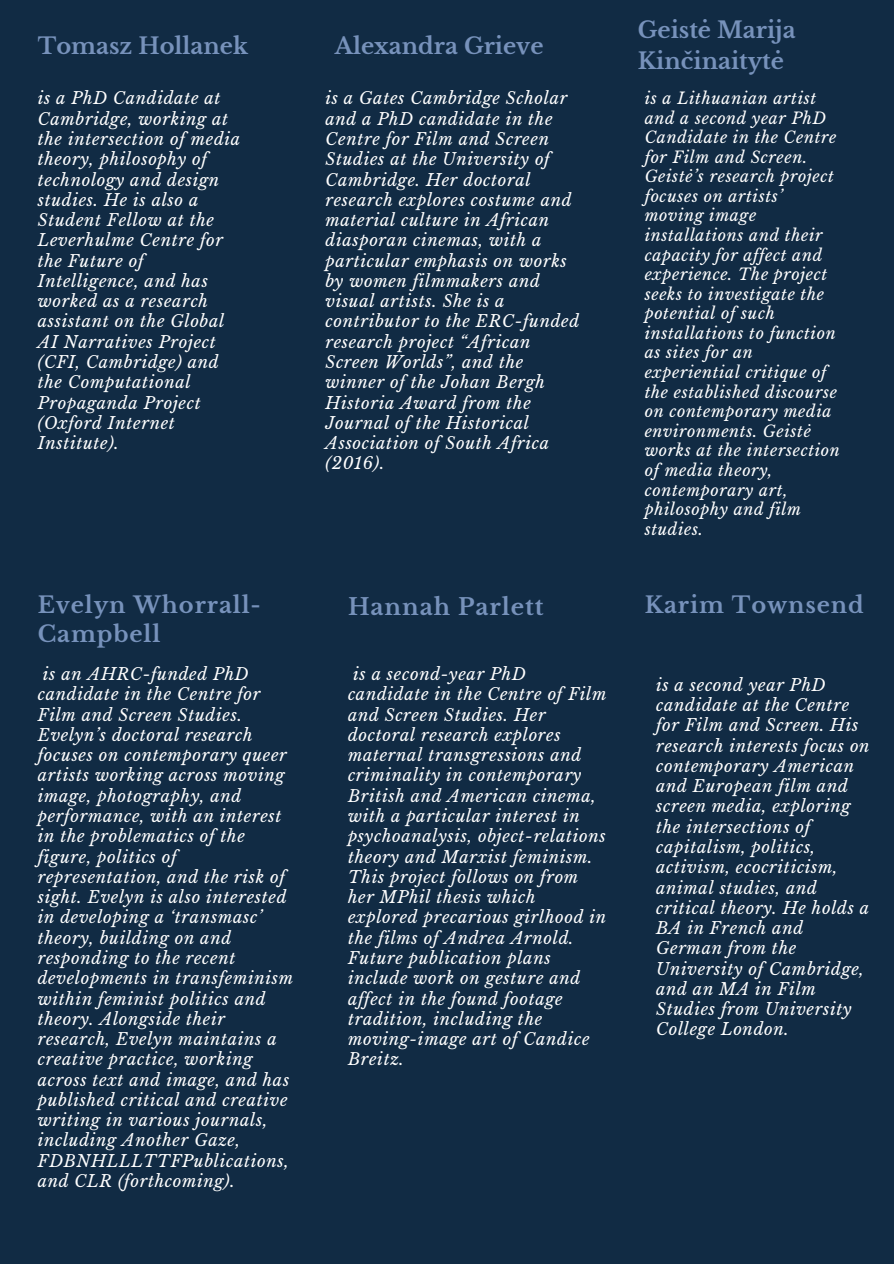
<style>
.page{position:relative;width:894px;height:1264px;background:#fff}
.page>*{position:absolute;margin:0;border:0;box-sizing:border-box;transform-origin:0 0}
.t1{font:700 22.95px "Libre Baskerville";letter-spacing:.04em;color:#7792bb}
.t2{font:700 22.5px/31.5px "Libre Baskerville";color:#7792bb}
.t3{font:700 22.5px "Libre Baskerville";letter-spacing:.04em;color:#7792bb}
.t4{font:italic 16.5px/20.2px "Libre Baskerville";letter-spacing:.04em;color:#fff}
.t5{font:italic 15.9px/19.5px "Libre Baskerville";letter-spacing:.04em;color:#fff}
</style>
<div class="page">
<div style="left:0;top:0;width:893px;height:1263px;background:#112b44"></div>
<h2 class="t2" style="left:38px;top:30px;width:212px">Tomasz Hollanek</h2>
<h2 class="t2" style="left:335px;top:30px;width:210px">Alexandra Grieve</h2>
<h2 class="t2" style="left:637px;top:14px;width:159px">Geistė Marija<br>Kinčinaitytė</h2>
<p class="t4" style="left:38px;top:88px;width:204px">is a PhD Candidate at<br>Cambridge, working at the intersection of media theory, philosophy of technology and design studies. He is also a<br>Student Fellow at the<br>Leverhulme Centre for the Future of<br>Intelligence, and has worked as a research assistant on the Global<br>AI Narratives Project (CFI, Cambridge) and the Computational<br>Propaganda Project (Oxford Internet<br>Institute).</p>
<p class="t5" style="left:644px;top:89px;width:197px">is a Lithuanian artist and a second year PhD<br>Candidate in the Centre for Film and Screen.<br>Geistė’s research project focuses on artists’ moving image installations and their capacity for affect and experience. The project seeks to investigate the potential of such installations to function as sites for an experiential critique of the established discourse on contemporary media environments. Geistė works at the intersection of media theory, contemporary art, philosophy and film studies.</p>
<p class="t4" style="left:325px;top:88px;width:255px">is a Gates Cambridge Scholar and a PhD candidate in the<br>Centre for Film and Screen<br>Studies at the University of<br>Cambridge. Her doctoral research explores costume and material culture in African diasporan cinemas, with a particular emphasis on works by women filmmakers and visual artists. She is a contributor to the ERC-funded research project “African<br>Screen Worlds”, and the winner of the Johan Bergh<br>Historia Award from the<br>Journal of the Historical<br>Association of South Africa (2016).</p>
<h2 class="t3" style="left:38px;top:591px;width:225px">Evelyn Whorrall-</h2>
<h1 class="t1" style="left:348px;top:592px;width:197px">Hannah Parlett</h1>
<h2 class="t3" style="left:644px;top:591px;width:220px">Karim Townsend</h2>
<h2 class="t3" style="left:38px;top:620px;width:124px">Campbell</h2>
<p class="t4" style="left:38px;top:664px;width:257px;text-indent:5px">is an AHRC-funded PhD candidate in the Centre for<br>Film and Screen Studies.<br>Evelyn’s doctoral research focuses on contemporary queer artists working across moving image, photography, and performance, with an interest in the problematics of the figure, politics of representation, and the risk of sight. Evelyn is also interested in developing a ‘transmasc’ theory, building on and responding to the recent developments in transfeminism within feminist politics and theory. Alongside their research, Evelyn maintains a creative practice, working across text and image, and has published critical and creative writing in various journals, including Another Gaze,<br>FDBNHLLLTTFPublications, and CLR (forthcoming).</p>
<p class="t4" style="left:348px;top:664px;width:260px;text-indent:5px">is a second-year PhD candidate in the Centre of Film and Screen Studies. Her doctoral research explores maternal transgressions and criminality in contemporary<br>British and American cinema, with a particular interest in psychoanalysis, object-relations theory and Marxist feminism.<br>This project follows on from her MPhil thesis which explored precarious girlhood in the films of Andrea Arnold.<br>Future publication plans include work on gesture and affect in the found footage tradition, including the moving-image art of Candice<br>Breitz.</p>
<p class="t4" style="left:656px;top:675px;width:215px">is a second year PhD candidate at the Centre for Film and Screen. His research interests focus on contemporary American and European film and screen media, exploring the intersections of capitalism, politics, activism, ecocriticism, animal studies, and critical theory. He holds a<br>BA in French and<br>German from the<br>University of Cambridge, and an MA in Film<br>Studies from University<br>College London.</p>
</div>
